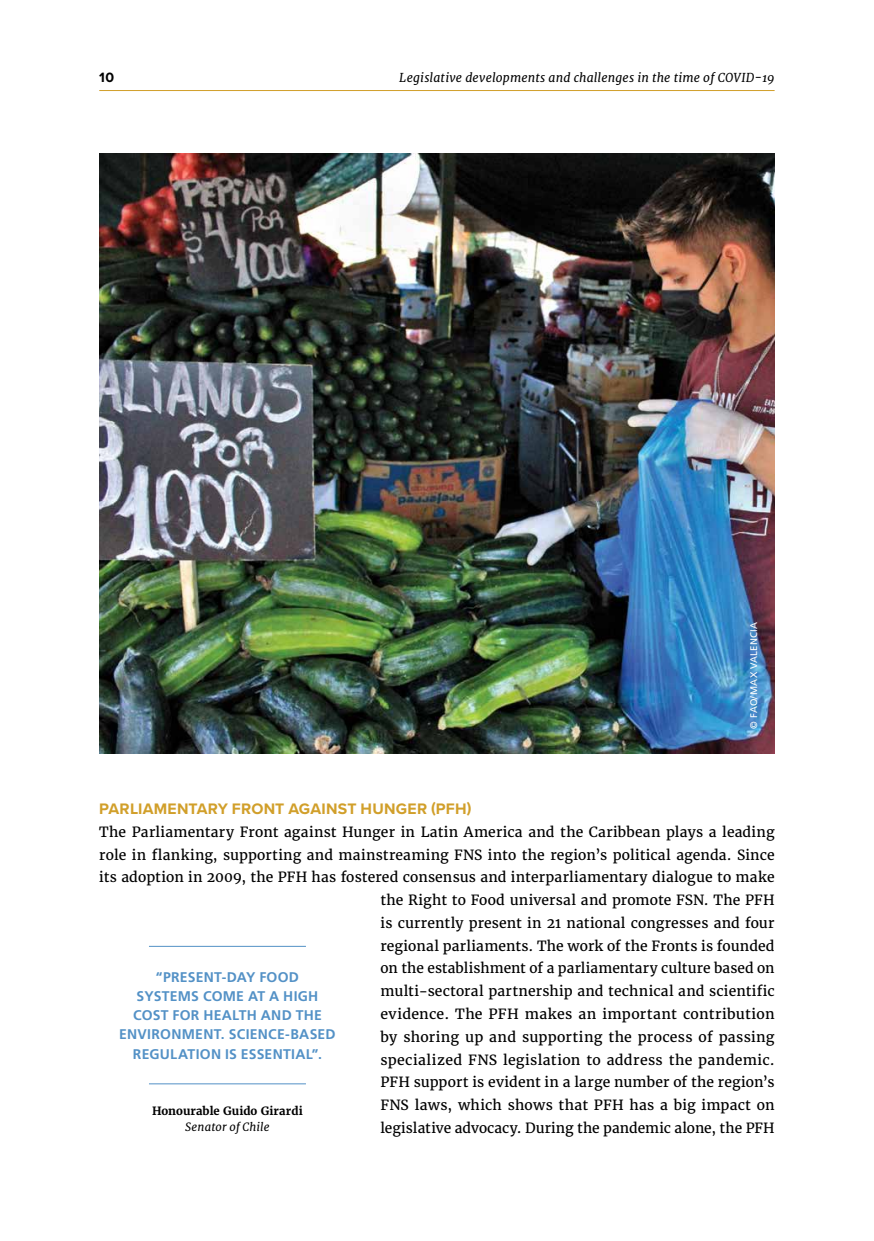
<style>
.page{position:relative;width:874px;height:1241px;background:#fff}
.page>*{position:absolute;margin:0;border:0;box-sizing:border-box;transform-origin:0 0}
.t1{font:700 15.75px "Proxima Nova";letter-spacing:.015em;color:#d19f2a}
.t2{font:14px/22.8px "Merriweather";letter-spacing:.01em;color:#000;text-align:right}
.t3{font:700 14px/19.2px "Frutiger LT Std";letter-spacing:.02em;color:#5391c6;text-align:center}
.t4{font:700 14px "Proxima Nova";color:#000}
.t5{font:italic 12.25px "Merriweather";letter-spacing:.01em;color:#000}
.t6{font:700 11.38px "Merriweather";color:#000}
.t7{font:italic 11.38px "Merriweather";letter-spacing:.015em;color:#000}
.t8{font:9.62px "Frutiger LT Std";letter-spacing:.025em;color:#fff}
</style>
<div class="page">
<hr style="left:99px;top:90px;width:675px;height:1px;background:#d19f2a">
<img style="left:99px;top:154px;width:675px;height:599px">
<hr style="left:149px;top:945px;width:157px;height:1px;background:#5391c6">
<hr style="left:149px;top:1083px;width:157px;height:1px;background:#5391c6">
<p class="t4" style="left:99px;top:67px;width:16px">10</p>
<p class="t5" style="left:399px;top:69px;width:376px">Legislative developments and challenges in the time of COVID-19</p>
<p class="t8" style="left:747px;top:728px;width:108px;rotate:-90deg">© FAO/MAX VALENCIA</p>
<p class="t1" style="left:99px;top:797px;width:373px">PARLIAMENTARY FRONT AGAINST HUNGER (PFH)</p>
<p class="t2" style="left:99px;top:820px;width:676px">The Parliamentary Front against Hunger in Latin America and the Caribbean plays a leading role in flanking, supporting and mainstreaming FNS into the region’s political agenda. Since its adoption in 2009, the PFH has fostered consensus and interparliamentary dialogue to make the Right to Food universal and promote FSN. The PFH<br>is currently present in 21 national congresses and four<br>regional parliaments. The work of the Fronts is founded<br>on the establishment of a parliamentary culture based on<br>multi-sectoral partnership and technical and scientific<br>evidence. The PFH makes an important contribution<br>by shoring up and supporting the process of passing<br>specialized FNS legislation to address the pandemic.<br>PFH support is evident in a large number of the region’s<br>FNS laws, which shows that PFH has a big impact on<br>legislative advocacy. During the pandemic alone, the PFH</p>
<p class="t3" style="left:119px;top:966px;width:218px">“PRESENT-DAY FOOD<br>SYSTEMS COME AT A HIGH<br>COST FOR HEALTH AND THE<br>ENVIRONMENT. SCIENCE-BASED<br>REGULATION IS ESSENTIAL”.</p>
<p class="t6" style="left:152px;top:1103px;width:152px">Honourable Guido Girardi</p>
<p class="t7" style="left:185px;top:1119px;width:86px">Senator of Chile</p>
</div>
